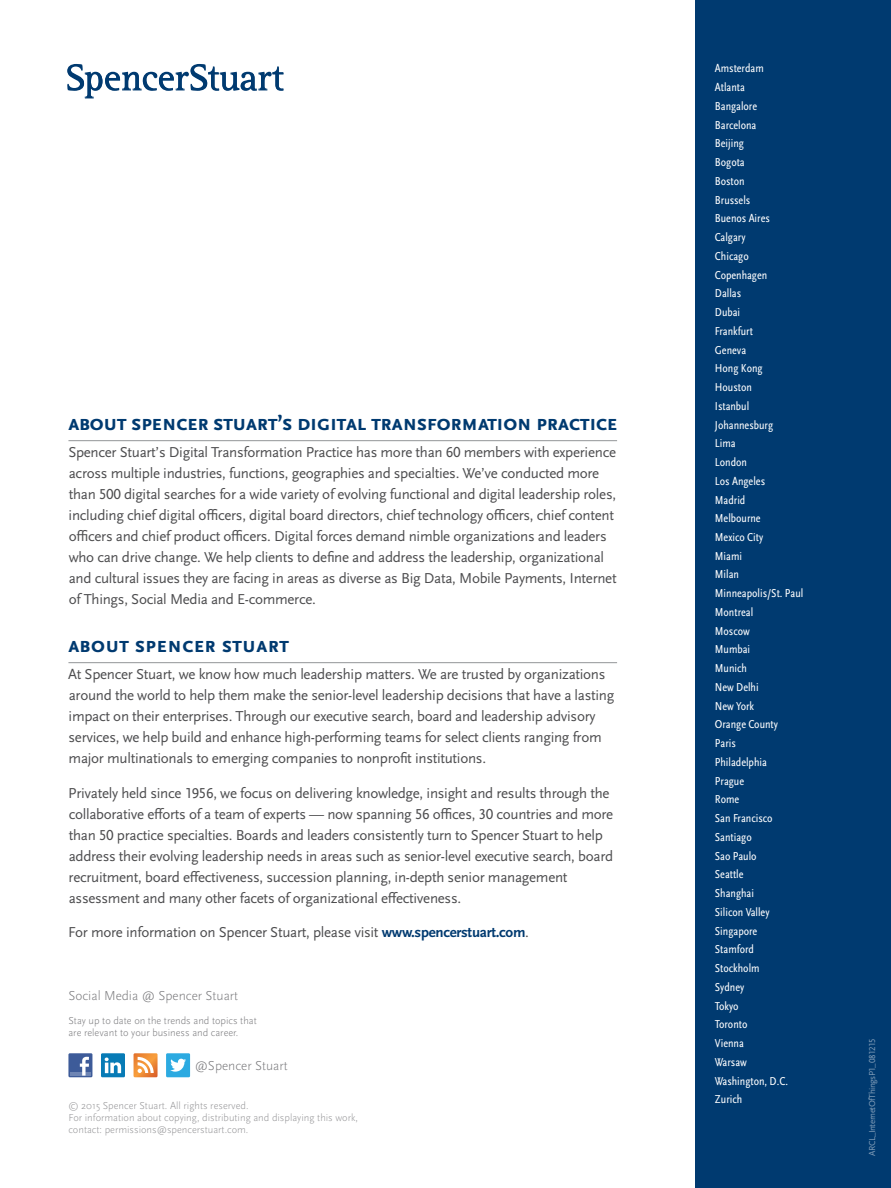
<style>
.page{position:relative;width:891px;height:1188px;background:#fff}
.page>*{position:absolute;margin:0;border:0;box-sizing:border-box;transform-origin:0 0}
.t1{font:700 22.5px "Scala Sans Pro";letter-spacing:-.025em;color:#003a70}
.t2{font:700 22.5px "Scala Sans Pro";color:#003a70}
.t3{font:15px/21px "Scala Sans Pro";letter-spacing:-.02em;color:#4d4d4f}
.t4{font:300 13.5px "Scala Sans Pro";color:#77777a}
.t5{font:condensed 12px/18.8px "Scala Sans Pro";color:#fff}
.t6{font:300 10.5px/12px "Scala Sans Pro";color:#77777a}
.t7{font:9px "Scala Sans Pro";letter-spacing:-.05em;color:#809cb7}
.s1{font-weight:700;color:#003a70}
</style>
<div class="page">
<svg style="left:67px;top:64px;width:217px;height:34px"></svg>
<div style="left:695px;top:0;width:196px;height:1188px;background:#003a70"></div>
<div style="left:68px;top:1053px;width:24px;height:24px;background:#3d5b99"></div>
<hr style="left:70px;top:1072px;width:21px;height:4px;background:#6e85b4">
<svg style="left:80px;top:1057px;width:9px;height:19px"></svg>
<svg style="left:134px;top:1053px;width:24px;height:24px"></svg>
<div style="left:166px;top:1053px;width:24px;height:24px;background:#2caae1"></div>
<svg style="left:170px;top:1059px;width:16px;height:13px"></svg>
<div style="left:101px;top:1053px;width:24px;height:24px;background:#077bb6"></div>
<svg style="left:105px;top:1058px;width:16px;height:15px"></svg>
<hr style="left:68px;top:440px;width:549px;height:1px;background:#939598">
<hr style="left:68px;top:662px;width:549px;height:1px;background:#939598">
<h1 class="t1" style="left:68px;top:409px;width:551px">About Spencer Stuart’s Digital Transformation Practice</h1>
<p class="t3" style="left:68px;top:442px;width:550px">Spencer Stuart’s Digital Transformation Practice has more than 60 members with experience across multiple industries, functions, geographies and specialties. We’ve conducted more than 500 digital searches for a wide variety of evolving functional and digital leadership roles, including chief digital officers, digital board directors, chief technology officers, chief content officers and chief product officers. Digital forces demand nimble organizations and leaders who can drive change. We help clients to define and address the leadership, organizational and cultural issues they are facing in areas as diverse as Big Data, Mobile Payments, Internet of Things, Social Media and E-commerce.</p>
<h1 class="t2" style="left:68px;top:631px;width:220px">About Spencer Stuart</h1>
<p class="t3" style="left:68px;top:664px;width:548px">At Spencer Stuart, we know how much leadership matters. We are trusted by organizations around the world to help them make the senior-level leadership decisions that have a lasting impact on their enterprises. Through our executive search, board and leadership advisory services, we help build and enhance high-performing teams for select clients ranging from major multinationals to emerging companies to nonprofit institutions.</p>
<p class="t3" style="left:68px;top:782px;width:546px">Privately held since 1956, we focus on delivering knowledge, insight and results through the collaborative efforts of a team of experts — now spanning 56 offices, 30 countries and more than 50 practice specialties. Boards and leaders consistently turn to Spencer Stuart to help address their evolving leadership needs in areas such as senior-level executive search, board recruitment, board effectiveness, succession planning, in-depth senior management assessment and many other facets of organizational effectiveness.</p>
<p class="t3" style="left:68px;top:922px;width:462px">For more information on Spencer Stuart, please visit <span class="s1">www.spencerstuart.com</span>.</p>
<p class="t4" style="left:68px;top:988px;width:171px">Social Media @ Spencer Stuart</p>
<p class="t6" style="left:68px;top:1015px;width:190px">Stay up to date on the trends and topics that are relevant to your business and career.</p>
<p class="t4" style="left:195px;top:1058px;width:95px">@Spencer Stuart</p>
<p class="t6" style="left:68px;top:1100px;width:291px">© 2015 Spencer Stuart. All rights reserved.<br>For information about copying, distributing and displaying this work, contact: permissions@spencerstuart.com.</p>
<p class="t5" style="left:715px;top:59px;width:90px">Amsterdam<br>Atlanta<br>Bangalore<br>Barcelona<br>Beijing<br>Bogota<br>Boston<br>Brussels<br>Buenos Aires<br>Calgary<br>Chicago<br>Copenhagen<br>Dallas<br>Dubai<br>Frankfurt<br>Geneva<br>Hong Kong<br>Houston<br>Istanbul<br>Johannesburg<br>Lima<br>London<br>Los Angeles<br>Madrid<br>Melbourne<br>Mexico City<br>Miami<br>Milan<br>Minneapolis/St. Paul<br>Montreal<br>Moscow<br>Mumbai<br>Munich<br>New Delhi<br>New York<br>Orange County<br>Paris<br>Philadelphia<br>Prague<br>Rome<br>San Francisco<br>Santiago<br>Sao Paulo<br>Seattle<br>Shanghai<br>Silicon Valley<br>Singapore<br>Stamford<br>Stockholm<br>Sydney<br>Tokyo<br>Toronto<br>Vienna<br>Warsaw<br>Washington, D.C.<br>Zurich</p>
<p class="t7" style="left:867px;top:1156px;width:119px;rotate:-90deg">ARCL_InternetOfThingsP1_081215</p>
</div>
